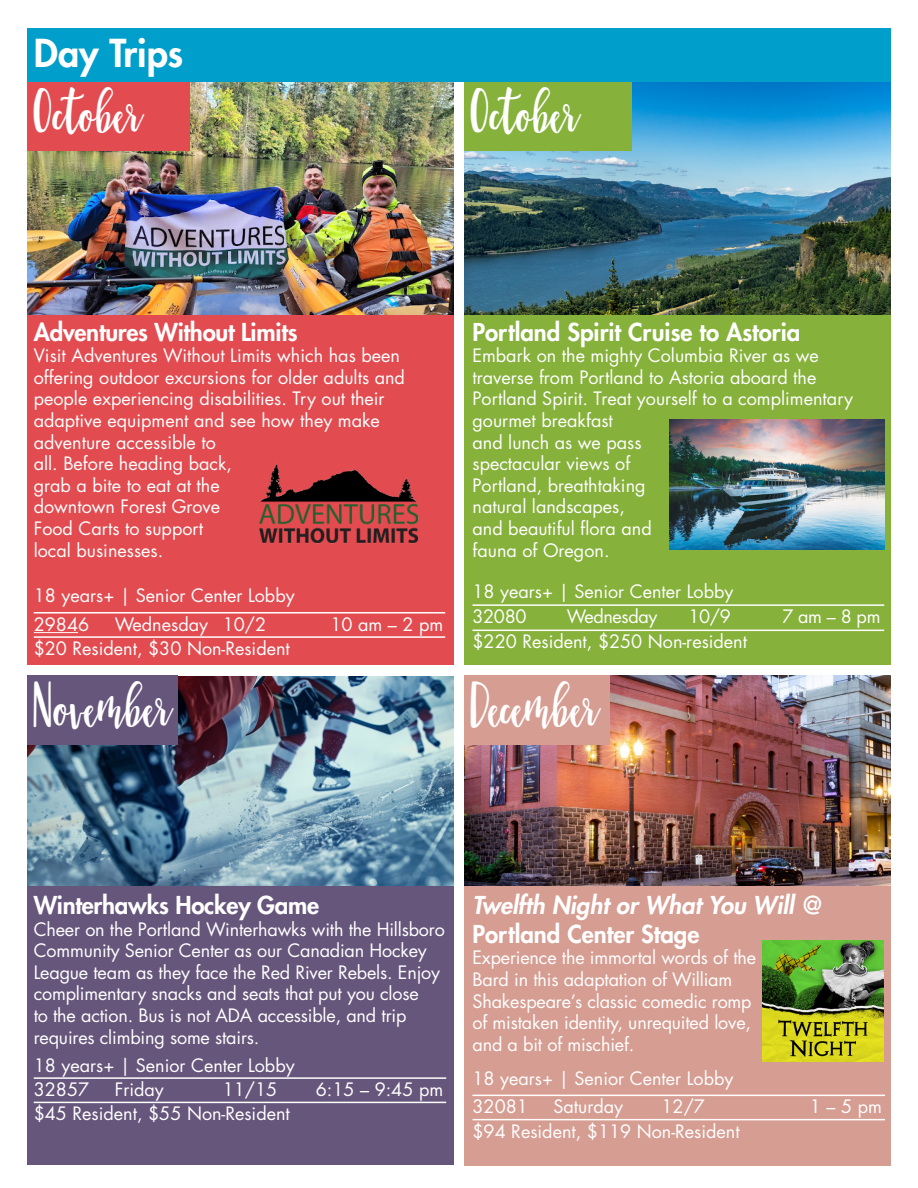
<style>
.page{position:relative;width:918px;height:1188px;background:#fff}
.page>*{position:absolute;margin:0;border:0;box-sizing:border-box;transform-origin:0 0}
.t1{font:58.5px "Tuesday Script Regular";letter-spacing:-.045em;color:#fff;scale:.85 1}
.t2{font:58.5px "Tuesday Script Regular";letter-spacing:-.015em;color:#fff;scale:.85 1}
.t3{font:800 37.5px "Futura Std";color:#fff}
.Fee{font:800 24px "Futura Std";letter-spacing:-.01em;color:#fff}
.Fee-2{font:italic 800 24px/28.8px "Futura Std";color:#fff}
.List_2C_Rule_above{font:18px/21.6px "Futura Std";letter-spacing:-.01em;color:#fff}
.Fee-3{font:18px/21.6px "Futura Std";color:#fff}
.s1{font-style:normal}
</style>
<div class="page">
<div style="left:27px;top:850px;width:427px;height:316px;background:#66567b"></div>
<img style="left:464px;top:675px;width:427px;height:211px">
<img style="left:27px;top:676px;width:427px;height:210px">
<div style="left:464px;top:886px;width:427px;height:280px;background:#d69d92"></div>
<img style="left:464px;top:82px;width:427px;height:234px">
<img style="left:27px;top:82px;width:427px;height:234px">
<div style="left:464px;top:316px;width:427px;height:349px;background:#86b13b"></div>
<div style="left:27px;top:316px;width:427px;height:349px;background:#e24b50"></div>
<hr style="left:34px;top:1077px;width:412px;height:2px;background:#fff">
<hr style="left:34px;top:1102px;width:412px;height:1px;background:#fff">
<div style="left:27px;top:81px;width:163px;height:69px;background:#e24b50"></div>
<div style="left:464px;top:675px;width:146px;height:69px;background:#d69d92"></div>
<div style="left:464px;top:81px;width:168px;height:69px;background:#86b13b"></div>
<div style="left:27px;top:675px;width:150px;height:69px;background:#66567b"></div>
<div style="left:27px;top:28px;width:864px;height:54px;background:#009eca"></div>
<hr style="left:34px;top:612px;width:411px;height:2px;background:#fff">
<hr style="left:34px;top:632px;width:44px;height:1px;background:#fff">
<hr style="left:34px;top:636px;width:411px;height:2px;background:#fff">
<img style="left:259px;top:464px;width:160px;height:80px">
<hr style="left:472px;top:604px;width:412px;height:2px;background:#fff">
<hr style="left:472px;top:630px;width:412px;height:1px;background:#fff">
<img style="left:669px;top:419px;width:215px;height:130px">
<hr style="left:472px;top:1095px;width:413px;height:1px;background:#fff">
<hr style="left:472px;top:1119px;width:413px;height:1px;background:#fff">
<img style="left:763px;top:940px;width:121px;height:121px">
<p class="t3" style="left:34px;top:29px;width:151px">Day Trips</p>
<p class="t1" style="left:34px;top:74px;width:129px">October</p>
<p class="t1" style="left:471px;top:74px;width:129px">October</p>
<p class="Fee" style="left:34px;top:317px;width:265px">Adventures Without Limits</p>
<p class="Fee-3" style="left:34px;top:345px;width:373px">Visit Adventures Without Limits which has been offering outdoor excursions for older adults and people experiencing disabilities. Try out their adaptive equipment and see how they make adventure accessible to<br>all. Before heading back,<br>grab a bite to eat at the<br>downtown Forest Grove<br>Food Carts to support<br>local businesses.</p>
<p class="Fee-3" style="left:34px;top:585px;width:262px">18 years+ | Senior Center Lobby</p>
<p class="List_2C_Rule_above" style="left:34px;top:614px;width:57px">29846</p>
<p class="List_2C_Rule_above" style="left:115px;top:614px;width:153px">Wednesday 10/2</p>
<p class="List_2C_Rule_above" style="left:330px;top:614px;width:114px">10 am – 2 pm</p>
<p class="Fee-3" style="left:34px;top:638px;width:258px">$20 Resident, $30 Non-Resident</p>
<p class="t2" style="left:34px;top:668px;width:163px">November</p>
<p class="Fee" style="left:472px;top:317px;width:329px">Portland Spirit Cruise to Astoria</p>
<p class="List_2C_Rule_above" style="left:472px;top:345px;width:382px">Embark on the mighty Columbia River as we traverse from Portland to Astoria aboard the<br>Portland Spirit. Treat yourself to a complimentary gourmet breakfast<br>and lunch as we pass<br>spectacular views of<br>Portland, breathtaking<br>natural landscapes,<br>and beautiful flora and<br>fauna of Oregon.</p>
<p class="List_2C_Rule_above" style="left:472px;top:581px;width:262px">18 years+ | Senior Center Lobby</p>
<p class="List_2C_Rule_above" style="left:472px;top:606px;width:55px">32080</p>
<p class="List_2C_Rule_above" style="left:567px;top:606px;width:92px">Wednesday</p>
<p class="List_2C_Rule_above" style="left:688px;top:606px;width:44px">10/9</p>
<p class="List_2C_Rule_above" style="left:782px;top:606px;width:100px">7 am – 8 pm</p>
<p class="Fee-3" style="left:472px;top:631px;width:276px">$220 Resident, $250 Non-resident</p>
<p class="t1" style="left:471px;top:668px;width:152px">December</p>
<p class="Fee" style="left:34px;top:890px;width:287px">Winterhawks Hockey Game</p>
<p class="List_2C_Rule_above" style="left:34px;top:918px;width:413px">Cheer on the Portland Winterhawks with the Hillsboro Community Senior Center as our Canadian Hockey League team as they face the Red River Rebels. Enjoy complimentary snacks and seats that put you close<br>to the action. Bus is not ADA accessible, and trip requires climbing some stairs.</p>
<p class="List_2C_Rule_above" style="left:34px;top:1055px;width:262px">18 years+ | Senior Center Lobby</p>
<p class="List_2C_Rule_above" style="left:34px;top:1079px;width:57px">32857</p>
<p class="List_2C_Rule_above" style="left:115px;top:1079px;width:51px">Friday</p>
<p class="List_2C_Rule_above" style="left:223px;top:1079px;width:56px">11/15</p>
<p class="List_2C_Rule_above" style="left:316px;top:1079px;width:129px">6:15 – 9:45 pm</p>
<p class="Fee-3" style="left:34px;top:1103px;width:258px">$45 Resident, $55 Non-Resident</p>
<p class="Fee-2" style="left:472px;top:891px;width:353px">Twelfth Night or What You Will <span class="s1">@<br>Portland Center Stage</span></p>
<p class="List_2C_Rule_above" style="left:472px;top:947px;width:285px">Experience the immortal words of the Bard in this adaptation of William Shakespeare’s classic comedic romp of mistaken identity, unrequited love, and a bit of mischief.</p>
<p class="Fee-3" style="left:472px;top:1068px;width:262px">18 years+ | Senior Center Lobby</p>
<p class="List_2C_Rule_above" style="left:472px;top:1096px;width:57px">32081</p>
<p class="List_2C_Rule_above" style="left:553px;top:1096px;width:71px">Saturday</p>
<p class="List_2C_Rule_above" style="left:661px;top:1096px;width:45px">12/7</p>
<p class="List_2C_Rule_above" style="left:810px;top:1096px;width:74px">1 – 5 pm</p>
<p class="Fee-3" style="left:472px;top:1120px;width:269px">$94 Resident, $119 Non-Resident</p>
</div>
